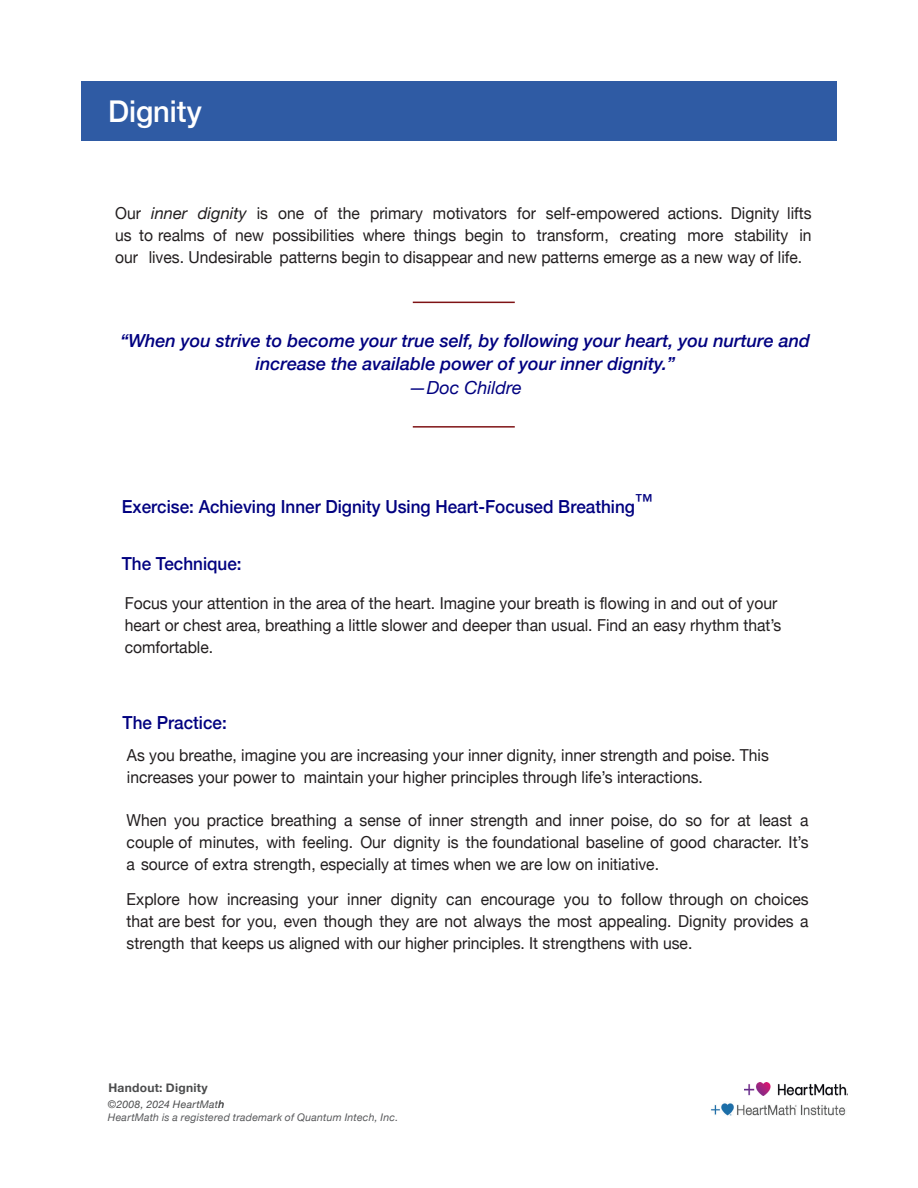
<style>
.page{position:relative;width:918px;height:1188px;background:#fff}
.page>*{position:absolute;margin:0;border:0;box-sizing:border-box;transform-origin:0 0}
.t1{font:500 30px "Helvetica Neue";color:#fff}
.t2{font:italic 500 18px/23.5px "Helvetica Neue";color:#000080;text-align:center}
.t3{font:500 18px "Helvetica Neue";color:#000080;scale:.95 1}
.t4{font:italic 18px "Helvetica Neue";color:#000080}
.t5{font:16.5px/22px "Helvetica Neue";color:#231f20;text-align:justify;scale:.95 1}
.t6{font:700 12px "Helvetica Neue";letter-spacing:.025em;color:#4b4c4d}
.t7{font:italic 10.5px "Helvetica Neue";letter-spacing:.025em;color:#57585a}
.t8{font:italic 10.5px "Helvetica Neue";letter-spacing:.02em;color:#4b4c4d}
.s1{font-style:italic}
.s2{font-style:inherit}
</style>
<div class="page">
<hr style="left:413px;top:302px;width:102px;height:1px;background:#7f1315">
<hr style="left:413px;top:426px;width:102px;height:2px;background:#7f1315">
<div style="left:81px;top:81px;width:756px;height:60px;background:#2f5ba4"></div>
<img style="left:710px;top:1103px;width:136px;height:13px">
<img style="left:745px;top:1083px;width:103px;height:13px">
<h1 class="t1" style="left:108px;top:87px;width:95px">Dignity</h1>
<p class="t5" style="left:115px;top:203px;width:735px">Our <span class="s1">inner dignity</span> is one of the primary motivators for self-empowered actions. Dignity lifts us to realms of new possibilities where things begin to transform, creating more stability in our lives. Undesirable patterns begin to disappear and new patterns emerge as a new way of life.</p>
<p class="t2" style="left:120px;top:327px;width:691px">“When you strive to become your true self, by following your heart, you nurture and increase the available power of your inner dignity.”</p>
<p class="t4" style="left:409px;top:374px;width:115px">—Doc Childre</p>
<p class="t3" style="left:122px;top:492px;width:560px">Exercise: Achieving Inner Dignity Using Heart-Focused Breathing™</p>
<p class="t3" style="left:122px;top:549px;width:128px">The Technique:</p>
<p class="t5" style="left:125px;top:594px;width:693px;text-align:left">Focus your attention in the area of the heart. Imagine your breath is flowing in and out of your heart or chest area, breathing a little slower and deeper than usual. Find an easy rhythm that’s comfortable.</p>
<p class="t3" style="left:123px;top:708px;width:111px">The Practice:</p>
<p class="t5" style="left:127px;top:745px;width:677px">As you breathe, imagine you are increasing your inner dignity, inner strength and poise. This increases your power to maintain your higher principles through life’s interactions.</p>
<p class="t5" style="left:127px;top:810px;width:719px">When you practice breathing a sense of inner strength and inner poise, do so for at least a couple of minutes, with feeling. Our dignity is the foundational baseline of good character. It’s a source of extra strength, especially at times when we are low on initiative.</p>
<p class="t5" style="left:127px;top:889px;width:719px">Explore how increasing your inner dignity can encourage you to follow through on choices that are best for you, even though they are not always the most appealing. Dignity provides a strength that keeps us aligned with our higher principles. It strengthens with use.</p>
<p class="t6" style="left:108px;top:1078px;width:101px">Handout: <span class="s2">Dignity</span></p>
<p class="t8" style="left:108px;top:1097px;width:118px">©2008, 2024 HeartMath</p>
<p class="t7" style="left:108px;top:1109px;width:292px">HeartMath is a registered trademark of Quantum Intech, Inc.</p>
</div>
